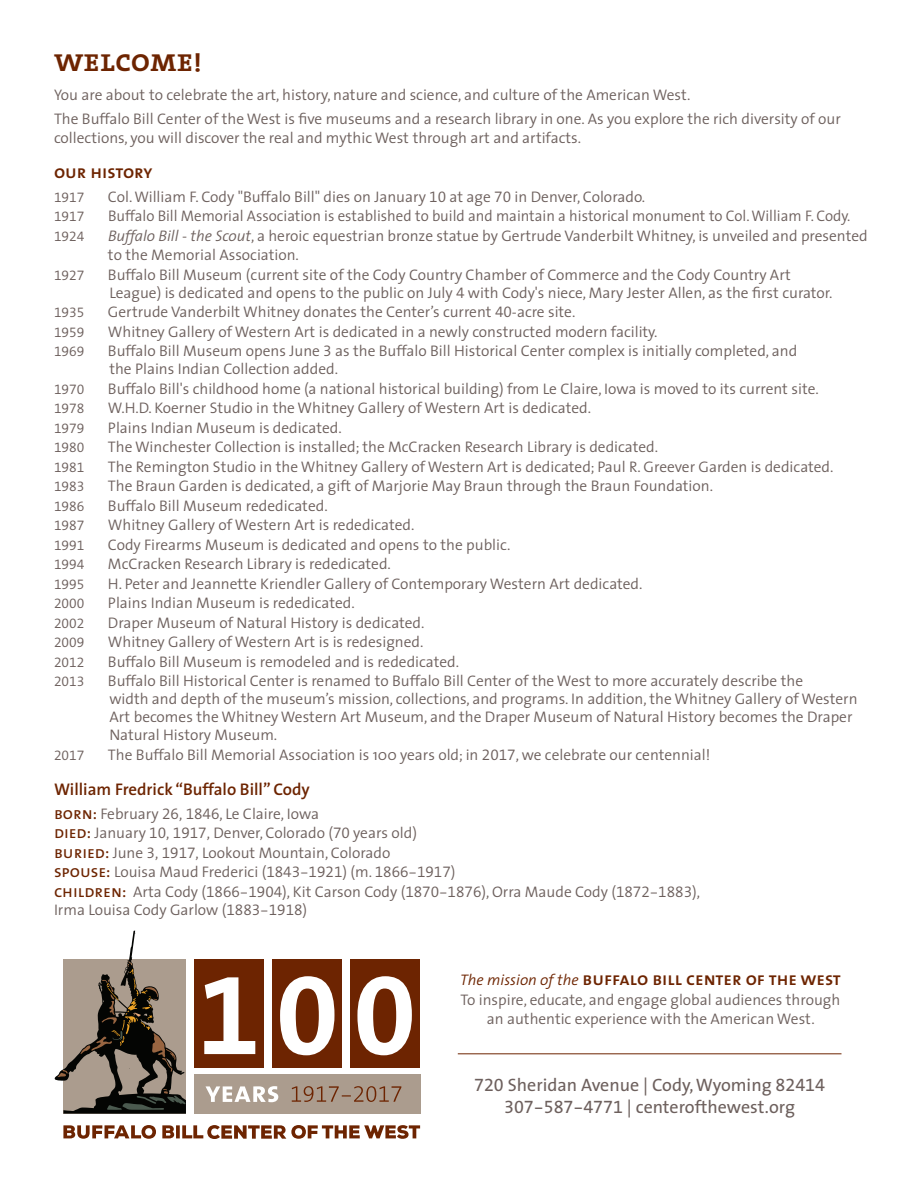
<style>
.page{position:relative;width:918px;height:1188px;background:#fff}
.page>*{position:absolute;margin:0;border:0;box-sizing:border-box;transform-origin:0 0}
.t1{font:113.7px "The Sans Bold Expert";color:#fff}
.t2{font:31.95px "The Serif Semi Bold Caps";color:#6d2401}
.t3{font:18.45px "The Sans Semi Bold Caps";color:#6d2401}
.t4{font:18px "The Sans";color:#6d605d}
.t5{font:600 16.95px "The Sans";color:#6d2401}
.t6{font:300 15.45px/18.5px "The Sans";color:#6d605d}
.t7{font:13.8px "The Sans Semi Light Expert";color:#6d605d}
.s1{font-family:"The Sans Semi Light Expert";font-weight:400}
.s2{font-style:italic}
.s3{font-family:"The Sans Caps";font-weight:400;font-size:16.95px;color:#6d2401}
.s4{font-family:"The Sans";font-weight:300;font-style:italic;font-size:15.45px}
.s5{font-family:"The Sans Expert"}
</style>
<div class="page">
<svg style="left:63px;top:1125px;width:357px;height:14px"></svg>
<div style="left:194px;top:1074px;width:226px;height:40px;background:#ab9c8e"></div>
<div style="left:194px;top:960px;width:70px;height:108px;background:#6d2401"></div>
<div style="left:272px;top:960px;width:70px;height:108px;background:#6d2401"></div>
<div style="left:350px;top:960px;width:70px;height:108px;background:#6d2401"></div>
<svg style="left:205px;top:1086px;width:73px;height:16px"></svg>
<svg style="left:54px;top:931px;width:132px;height:183px"></svg>
<svg style="left:292px;top:1086px;width:109px;height:16px"></svg>
<hr style="left:458px;top:1054px;width:384px;height:1px;background:#6d2401">
<p class="t2" style="left:54px;top:34px;width:149px">welcome!</p>
<p class="t6" style="left:54px;top:85px;width:638px">You are about to celebrate the art, history, nature and science, and culture of the American West.</p>
<p class="t6" style="left:54px;top:109px;width:788px">The Buffalo Bill Center of the West is five museums and a research library in one. As you explore the rich diversity of our collections, you will discover the real and mythic West through art and artifacts.</p>
<p class="t3" style="left:54px;top:156px;width:100px">our history</p>
<p class="t7" style="left:54px;top:186px;width:32px">1917</p>
<p class="t6" style="left:108px;top:187px;width:539px">Col. William F. Cody "Buffalo Bill" dies on January <span class="s1">10</span> at age <span class="s1">70</span> in Denver, Colorado.</p>
<p class="t7" style="left:54px;top:205px;width:32px">1917</p>
<p class="t6" style="left:108px;top:206px;width:744px">Buffalo Bill Memorial Association is established to build and maintain a historical monument to Col. William F. Cody.</p>
<p class="t7" style="left:54px;top:225px;width:32px">1924</p>
<p class="t6" style="left:108px;top:226px;width:761px"><span class="s2">Buffalo Bill - the Scout</span>, a heroic equestrian bronze statue by Gertrude Vanderbilt Whitney, is unveiled and presented</p>
<p class="t6" style="left:108px;top:245px;width:192px">to the Memorial Association.</p>
<p class="t7" style="left:54px;top:264px;width:32px">1927</p>
<p class="t6" style="left:108px;top:265px;width:684px">Buffalo Bill Museum (current site of the Cody Country Chamber of Commerce and the Cody Country Art</p>
<p class="t6" style="left:109px;top:283px;width:725px">League) is dedicated and opens to the public on July <span class="s1">4</span> with Cody's niece, Mary Jester Allen, as the first curator.</p>
<p class="t7" style="left:54px;top:301px;width:32px">1935</p>
<p class="t6" style="left:108px;top:302px;width:469px">Gertrude Vanderbilt Whitney donates the Center’s current <span class="s1">40</span>-acre site.</p>
<p class="t7" style="left:54px;top:321px;width:32px">1959</p>
<p class="t6" style="left:108px;top:322px;width:551px">Whitney Gallery of Western Art is dedicated in a newly constructed modern facility.</p>
<p class="t7" style="left:54px;top:340px;width:32px">1969</p>
<p class="t6" style="left:108px;top:341px;width:691px">Buffalo Bill Museum opens June <span class="s1">3</span> as the Buffalo Bill Historical Center complex is initially completed, and</p>
<p class="t6" style="left:109px;top:359px;width:230px">the Plains Indian Collection added.</p>
<p class="t7" style="left:54px;top:378px;width:32px">1970</p>
<p class="t6" style="left:108px;top:379px;width:712px">Buffalo Bill's childhood home (a national historical building) from Le Claire, Iowa is moved to its current site.</p>
<p class="t7" style="left:54px;top:397px;width:32px">1978</p>
<p class="t6" style="left:108px;top:398px;width:485px">W.H.D. Koerner Studio in the Whitney Gallery of Western Art is dedicated.</p>
<p class="t7" style="left:54px;top:417px;width:32px">1979</p>
<p class="t6" style="left:108px;top:418px;width:235px">Plains Indian Museum is dedicated.</p>
<p class="t7" style="left:54px;top:436px;width:32px">1980</p>
<p class="t6" style="left:108px;top:437px;width:552px">The Winchester Collection is installed; the McCracken Research Library is dedicated.</p>
<p class="t7" style="left:54px;top:456px;width:32px">1981</p>
<p class="t6" style="left:108px;top:457px;width:727px">The Remington Studio in the Whitney Gallery of Western Art is dedicated; Paul R. Greever Garden is dedicated.</p>
<p class="t7" style="left:54px;top:475px;width:32px">1983</p>
<p class="t6" style="left:108px;top:476px;width:607px">The Braun Garden is dedicated, a gift of Marjorie May Braun through the Braun Foundation.</p>
<p class="t7" style="left:54px;top:495px;width:32px">1986</p>
<p class="t6" style="left:108px;top:496px;width:221px">Buffalo Bill Museum rededicated.</p>
<p class="t7" style="left:54px;top:514px;width:32px">1987</p>
<p class="t6" style="left:108px;top:515px;width:308px">Whitney Gallery of Western Art is rededicated.</p>
<p class="t7" style="left:54px;top:534px;width:32px">1991</p>
<p class="t6" style="left:108px;top:535px;width:404px">Cody Firearms Museum is dedicated and opens to the public.</p>
<p class="t7" style="left:54px;top:553px;width:32px">1994</p>
<p class="t6" style="left:108px;top:554px;width:284px">McCracken Research Library is rededicated.</p>
<p class="t7" style="left:54px;top:573px;width:32px">1995</p>
<p class="t6" style="left:108px;top:574px;width:536px">H. Peter and Jeannette Kriendler Gallery of Contemporary Western Art dedicated.</p>
<p class="t7" style="left:54px;top:592px;width:32px">2000</p>
<p class="t6" style="left:108px;top:593px;width:248px">Plains Indian Museum is rededicated.</p>
<p class="t7" style="left:54px;top:612px;width:32px">2002</p>
<p class="t6" style="left:108px;top:613px;width:318px">Draper Museum of Natural History is dedicated.</p>
<p class="t7" style="left:54px;top:631px;width:32px">2009</p>
<p class="t6" style="left:108px;top:632px;width:317px">Whitney Gallery of Western Art is is redesigned.</p>
<p class="t7" style="left:54px;top:651px;width:32px">2012</p>
<p class="t6" style="left:108px;top:652px;width:353px">Buffalo Bill Museum is remodeled and is rededicated.</p>
<p class="t7" style="left:54px;top:670px;width:32px">2013</p>
<p class="t6" style="left:108px;top:671px;width:697px">Buffalo Bill Historical Center is renamed to Buffalo Bill Center of the West to more accurately describe the</p>
<p class="t6" style="left:109px;top:689px;width:750px">width and depth of the museum’s mission, collections, and programs. In addition, the Whitney Gallery of Western</p>
<p class="t6" style="left:109px;top:707px;width:745px">Art becomes the Whitney Western Art Museum, and the Draper Museum of Natural History becomes the Draper</p>
<p class="t6" style="left:109px;top:725px;width:169px">Natural History Museum.</p>
<p class="t7" style="left:54px;top:744px;width:32px">2017</p>
<p class="t6" style="left:108px;top:745px;width:604px">The Buffalo Bill Memorial Association is 100 years old; in <span class="s1">2017</span>, we celebrate our centennial!</p>
<p class="t5" style="left:54px;top:775px;width:257px">William Fredrick “Buffalo Bill” Cody</p>
<p class="t6" style="left:54px;top:804px;width:267px"><span class="s3">born:</span> February <span class="s1">26, 1846</span>, Le Claire, Iowa</p>
<p class="t6" style="left:54px;top:823px;width:365px"><span class="s3">died:</span> January <span class="s1">10, 1917,</span> Denver, Colorado (<span class="s1">70</span> years old)</p>
<p class="t6" style="left:54px;top:843px;width:338px"><span class="s3">buried:</span> June <span class="s1">3, 1917,</span> Lookout Mountain, Colorado</p>
<p class="t6" style="left:54px;top:862px;width:403px"><span class="s3">spouse:</span> Louisa Maud Frederici (<span class="s1">1843-1921</span>) (m. <span class="s1">1866-1917</span>)</p>
<p class="t6" style="left:54px;top:882px;width:648px"><span class="s3">children:</span> Arta Cody (<span class="s1">1866-1904</span>), Kit Carson Cody (<span class="s1">1870-1876</span>), Orra Maude Cody (<span class="s1">1872-1883</span>),</p>
<p class="t6" style="left:54px;top:900px;width:255px">Irma Louisa Cody Garlow (<span class="s1">1883-1918</span>)</p>
<p class="t1" style="left:198px;top:920px;width:220px">100</p>
<p class="t3" style="left:460px;top:964px;width:382px"><span class="s4">The mission of the</span> buffalo bill center of the west</p>
<p class="t6" style="left:461px;top:989px;width:381px;line-height:19.5px;text-align:center">To inspire, educate, and engage global audiences through an authentic experience with the American West.</p>
<p class="t4" style="left:474px;top:1069px;width:352px"><span class="s5">720</span> Sheridan Avenue | Cody, Wyoming <span class="s5">82414</span></p>
<p class="t4" style="left:504px;top:1092px;width:292px"><span class="s5">307-587-4771</span> | centerofthewest.org</p>
</div>
